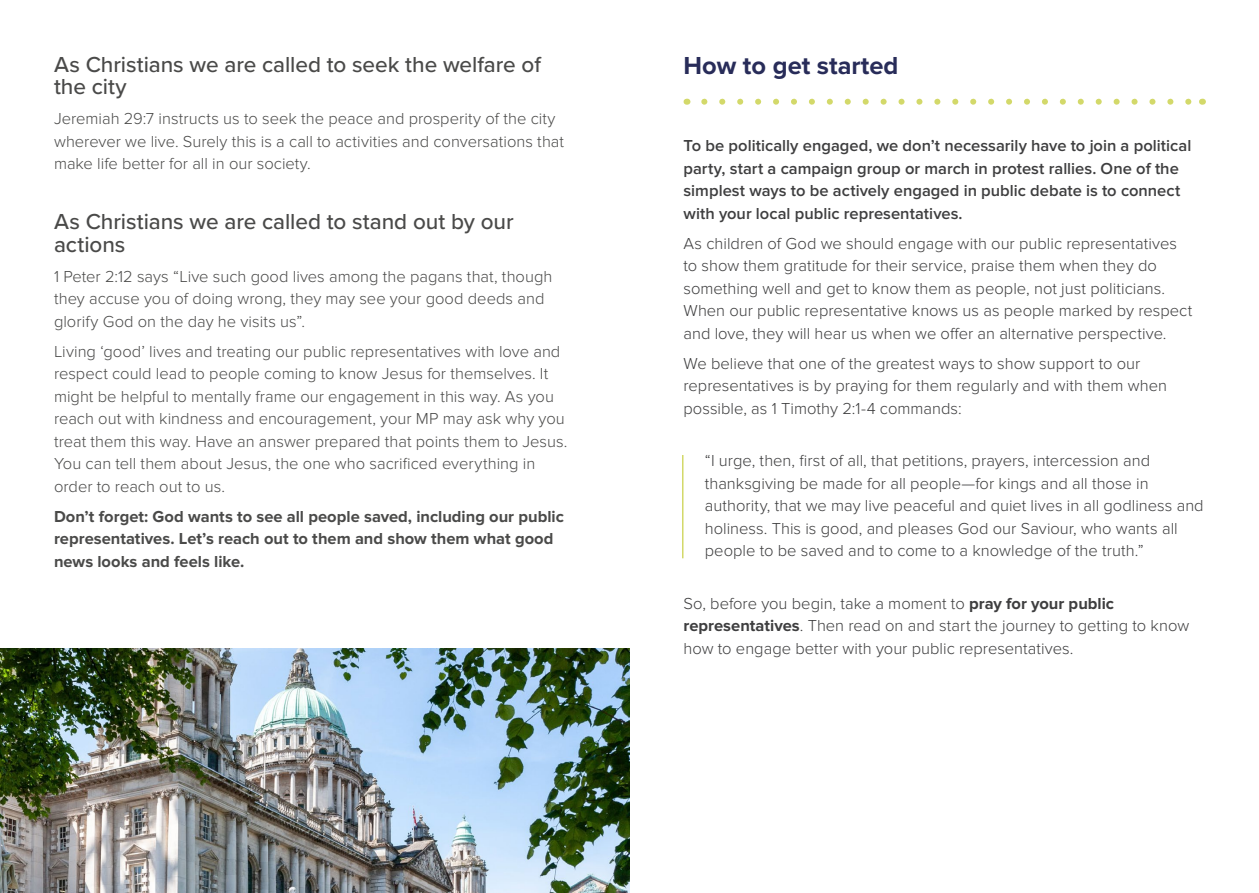
<style>
.page{position:relative;width:1259px;height:893px;background:#fff}
.page>*{position:absolute;margin:0;border:0;box-sizing:border-box;transform-origin:0 0}
.t1{font:700 25.5px "Proxima Nova";color:#282c59}
.Subheading{font:500 22.5px/22.5px "Proxima Nova";letter-spacing:-.005em;color:#4a4a49}
.main{font:300 16.5px/22.5px "Proxima Nova";color:#3e3e3f}
.main__white{font:300 16.5px/22.5px "Proxima Nova";color:#4a4a49}
.main-2{font:600 16.5px/22.5px "Proxima Nova";color:#3e3e3f}
.main__white-2{font:700 16.5px/22.5px "Proxima Nova";color:#4a4a49}
.s1{font-weight:700}
</style>
<div class="page">
<svg style="left:704px;top:99px;width:488px;height:6px"></svg>
<hr style="left:682px;top:455px;width:1px;height:103px;background:#d3d96a">
<img style="left:0;top:648px;width:629px;height:245px">
<p class="Subheading" style="left:54px;top:52px;width:488px">As Christians we are called to seek the welfare of the city</p>
<p class="main__white" style="left:54px;top:108px;width:511px">Jeremiah 29:7 instructs us to seek the peace and prosperity of the city wherever we live. Surely this is a call to activities and conversations that make life better for all in our society.</p>
<p class="Subheading" style="left:54px;top:210px;width:461px">As Christians we are called to stand out by our actions</p>
<p class="main__white" style="left:54px;top:265px;width:500px">1 Peter 2:12 says “Live such good lives among the pagans that, though they accuse you of doing wrong, they may see your good deeds and glorify God on the day he visits us”.</p>
<p class="main__white" style="left:54px;top:340px;width:515px">Living ‘good’ lives and treating our public representatives with love and respect could lead to people coming to know Jesus for themselves. It might be helpful to mentally frame our engagement in this way. As you reach out with kindness and encouragement, your MP may ask why you treat them this way. Have an answer prepared that points them to Jesus.<br>You can tell them about Jesus, the one who sacrificed everything in order to reach out to us.</p>
<p class="main__white-2" style="left:54px;top:505px;width:511px">Don’t forget: God wants to see all people saved, including our public representatives. Let’s reach out to them and show them what good news looks and feels like.</p>
<p class="t1" style="left:683px;top:51px;width:216px">How to get started</p>
<p class="main-2" style="left:683px;top:135px;width:509px">To be politically engaged, we don’t necessarily have to join a political party, start a campaign group or march in protest rallies. One of the simplest ways to be actively engaged in public debate is to connect with your local public representatives.</p>
<p class="main" style="left:683px;top:232px;width:510px">As children of God we should engage with our public representatives to show them gratitude for their service, praise them when they do something well and get to know them as people, not just politicians.<br>When our public representative knows us as people marked by respect and love, they will hear us when we offer an alternative perspective.</p>
<p class="main" style="left:683px;top:352px;width:485px">We believe that one of the greatest ways to show support to our representatives is by praying for them regularly and with them when possible, as 1 Timothy 2:1-4 commands:</p>
<p class="main" style="left:705px;top:450px;width:500px">“I urge, then, first of all, that petitions, prayers, intercession and thanksgiving be made for all people—for kings and all those in authority, that we may live peaceful and quiet lives in all godliness and holiness. This is good, and pleases God our Saviour, who wants all people to be saved and to come to a knowledge of the truth.”</p>
<p class="main" style="left:683px;top:592px;width:507px">So, before you begin, take a moment to <span class="s1">pray for your public representatives</span>. Then read on and start the journey to getting to know how to engage better with your public representatives.</p>
</div>
